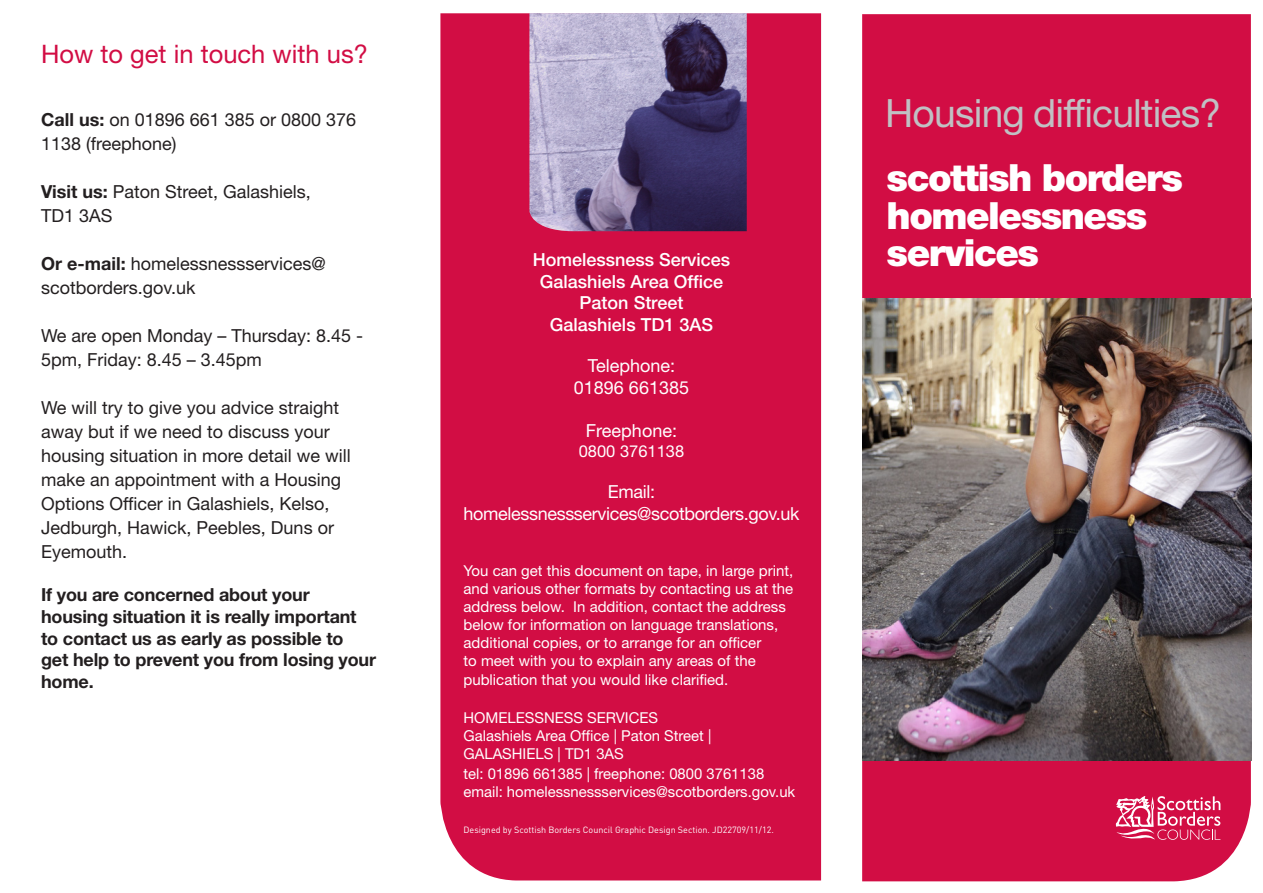
<style>
.page{position:relative;width:1263px;height:893px;background:#fff}
.page>*{position:absolute;margin:0;border:0;box-sizing:border-box;transform-origin:0 0}
.t1{font:39px "Helvetica Neue";letter-spacing:-.02em;color:#c0c1c4}
.t2{font:900 37.5px "Helvetica Neue";letter-spacing:-.04em;color:#fff}
.t3{font:25.5px "Helvetica Neue";color:#d20d44}
.t4{font:18px/24px "Helvetica Neue";color:#231f20}
.t5{font:700 18px/21.6px "Helvetica Neue";letter-spacing:-.01em;color:#231f20}
.t6{font:500 18px "Helvetica Neue";color:#fff}
.t7{font:18px "Helvetica Neue";letter-spacing:-.02em;color:#fff}
.t8{font:18px "Helvetica Neue";color:#fff}
.t9{font:16.5px "Helvetica Neue";color:#fff}
.Body_Text{font:15px/18px "Helvetica Neue";color:#fff}
.t10{font:9px "DIN";color:#fff}
.s1{font-weight:700}
</style>
<div class="page">
<div style="left:862px;top:14px;width:389px;height:868px;background:#d20d44"></div>
<div style="left:440px;top:13px;width:381px;height:868px;background:#d20d44"></div>
<svg style="left:1116px;top:796px;width:104px;height:44px;background:#de5279"></svg>
<img style="left:862px;top:299px;width:389px;height:462px">
<img style="left:529px;top:13px;width:218px;height:218px">
<p class="t3" style="left:41px;top:38px;width:328px">How to get in touch with us?</p>
<p class="t4" style="left:41px;top:108px;width:317px"><span class="s1">Call us:</span> on 01896 661 385 or 0800 376<br>1138 (freephone)</p>
<p class="t4" style="left:41px;top:180px;width:271px"><span class="s1">Visit us:</span> Paton Street, Galashiels,</p>
<p class="t4" style="left:41px;top:204px;width:73px">TD1 3AS</p>
<p class="t4" style="left:41px;top:252px;width:286px"><span class="s1">Or e-mail:</span> homelessnessservices@ scotborders.gov.uk</p>
<p class="t4" style="left:41px;top:324px;width:324px">We are open Monday – Thursday: 8.45 -<br>5pm, Friday: 8.45 – 3.45pm</p>
<p class="t4" style="left:41px;top:396px;width:311px">We will try to give you advice straight away but if we need to discuss your housing situation in more detail we will make an appointment with a Housing<br>Options Officer in Galashiels, Kelso,<br>Jedburgh, Hawick, Peebles, Duns or<br>Eyemouth.</p>
<p class="t5" style="left:41px;top:584px;width:317px">If you are concerned about your housing situation it is really important to contact us as early as possible to</p>
<p class="t5" style="left:41px;top:649px;width:336px">get help to prevent you from losing your home.</p>
<p class="t6" style="left:533px;top:249px;width:199px">Homelessness Services</p>
<p class="t6" style="left:540px;top:270px;width:185px">Galashiels Area Office</p>
<p class="t6" style="left:580px;top:292px;width:105px">Paton Street</p>
<p class="t6" style="left:550px;top:314px;width:165px">Galashiels TD1 3AS</p>
<p class="t8" style="left:588px;top:355px;width:89px">Telephone:</p>
<p class="t8" style="left:574px;top:377px;width:117px">01896 661385</p>
<p class="t8" style="left:586px;top:420px;width:93px">Freephone:</p>
<p class="t9" style="left:579px;top:441px;width:107px">0800 3761138</p>
<p class="t7" style="left:608px;top:481px;width:49px">Email:</p>
<p class="t7" style="left:464px;top:503px;width:337px">homelessnessservices@scotborders.gov.uk</p>
<p class="Body_Text" style="left:463px;top:561px;width:331px">You can get this document on tape, in large print, and various other formats by contacting us at the address below. In addition, contact the address below for information on language translations, additional copies, or to arrange for an officer<br>to meet with you to explain any areas of the</p>
<p class="Body_Text" style="left:463px;top:671px;width:266px">publication that you would like clarified.</p>
<p class="Body_Text" style="left:463px;top:709px;width:196px">HOMELESSNESS SERVICES</p>
<p class="Body_Text" style="left:463px;top:727px;width:249px">Galashiels Area Office | Paton Street |</p>
<p class="Body_Text" style="left:463px;top:745px;width:162px">GALASHIELS | TD1 3AS</p>
<p class="Body_Text" style="left:463px;top:764px;width:302px">tel: 01896 661385 | freephone: 0800 3761138</p>
<p class="Body_Text" style="left:463px;top:782px;width:333px">email: homelessnessservices@scotborders.gov.uk</p>
<p class="t10" style="left:463px;top:824px;width:312px">Designed by Scottish Borders Council Graphic Design Section. JD22709/11/12.</p>
<p class="t1" style="left:885px;top:90px;width:337px">Housing difficulties?</p>
<p class="t2" style="left:887px;top:156px;width:298px">scottish borders</p>
<p class="t2" style="left:887px;top:193px;width:262px">homelessness</p>
<p class="t2" style="left:887px;top:231px;width:154px">services</p>
</div>
